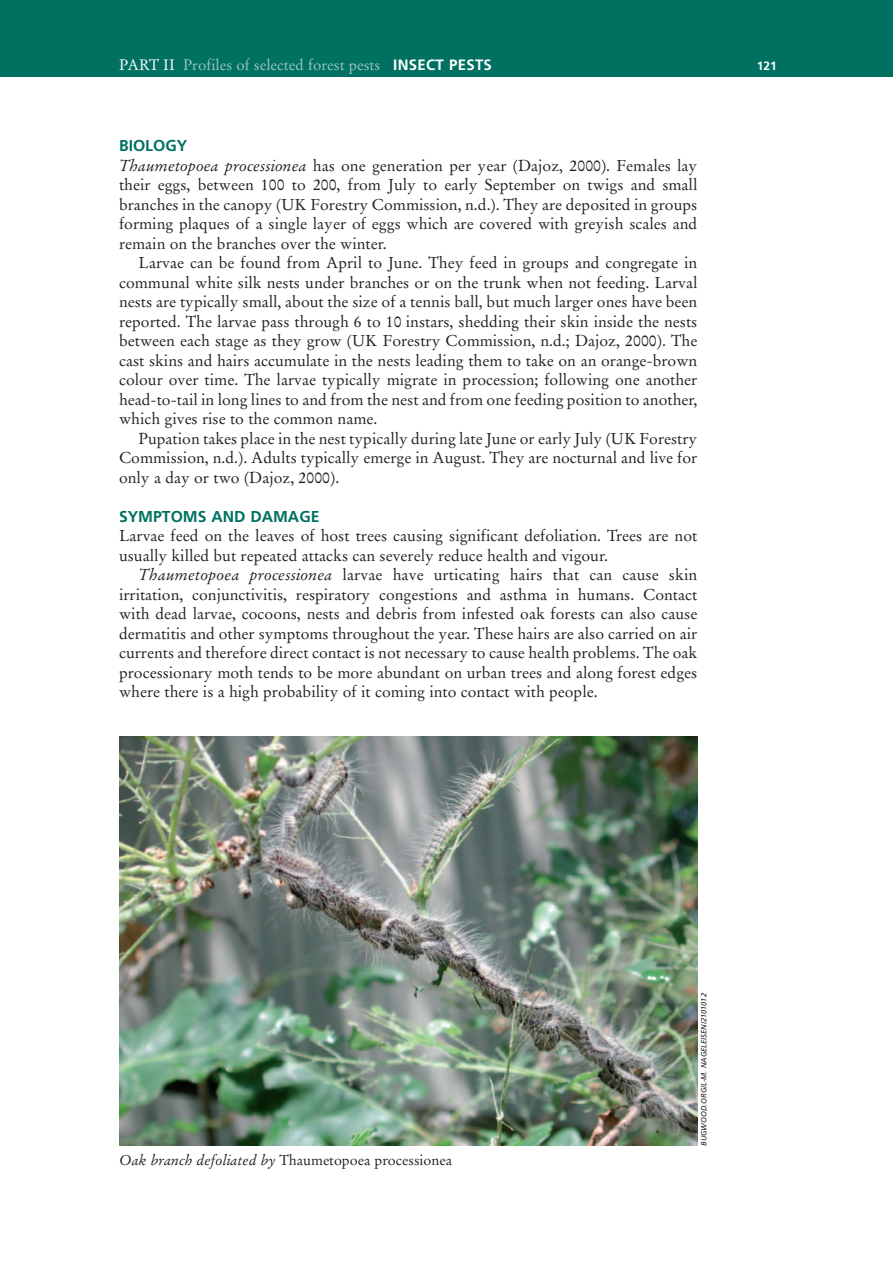
<style>
.page{position:relative;width:893px;height:1263px;background:#fff}
.page>*{position:absolute;margin:0;border:0;box-sizing:border-box;transform-origin:0 0}
.t1{font:15.75px/19.5px "Stempel Garamond LT Std";color:#231f20;text-align:justify}
.t2{font:700 15.75px "Frutiger LT Std";color:#007161}
.t3{font:15px "Stempel Garamond LT Std";color:#9dc6c2}
.t4{font:14.25px "Stempel Garamond LT Std";color:#231f20}
.t5{font:700 12px "Frutiger LT Std";color:#fff}
.t6{font:italic 7.5px "Frutiger LT Std";color:#231f20}
.s1{color:#fff}
.s2{font-family:"Frutiger LT Std";font-weight:700;color:#fff}
.s3{font-style:italic}
</style>
<div class="page">
<div style="left:0;top:0;width:893px;height:77px;background:#007161"></div>
<img style="left:120px;top:736px;width:578px;height:410px">
<p class="t3" style="left:119px;top:58px;width:374px"><span class="s1">PART II</span> Profiles of selected forest pests <span class="s2">INSECT PESTS</span></p>
<p class="t5" style="left:757px;top:61px;width:22px">121</p>
<p class="t2" style="left:119px;top:140px;width:70px">BIOLOGY</p>
<p class="t1" style="left:119px;top:157px;width:580px"><span class="s3">Thaumetopoea processionea</span> has one generation per year (Dajoz, 2000). Females lay their eggs, between 100 to 200, from July to early September on twigs and small branches in the canopy (UK Forestry Commission, n.d.). They are deposited in groups forming plaques of a single layer of eggs which are covered with greyish scales and remain on the branches over the winter.</p>
<p class="t1" style="left:119px;top:255px;width:580px;text-indent:19px">Larvae can be found from April to June. They feed in groups and congregate in communal white silk nests under branches or on the trunk when not feeding. Larval nests are typically small, about the size of a tennis ball, but much larger ones have been reported. The larvae pass through 6 to 10 instars, shedding their skin inside the nests between each stage as they grow (UK Forestry Commission, n.d.; Dajoz, 2000). The cast skins and hairs accumulate in the nests leading them to take on an orange-brown colour over time. The larvae typically migrate in procession; following one another head-to-tail in long lines to and from the nest and from one feeding position to another, which gives rise to the common name.</p>
<p class="t1" style="left:119px;top:430px;width:580px;text-indent:19px">Pupation takes place in the nest typically during late June or early July (UK Forestry Commission, n.d.). Adults typically emerge in August. They are nocturnal and live for only a day or two (Dajoz, 2000).</p>
<p class="t2" style="left:119px;top:510px;width:202px">SYMPTOMS AND DAMAGE</p>
<p class="t1" style="left:119px;top:528px;width:580px">Larvae feed on the leaves of host trees causing significant defoliation. Trees are not usually killed but repeated attacks can severely reduce health and vigour.</p>
<p class="t1" style="left:119px;top:567px;width:580px;text-indent:19px"><span class="s3">Thaumetopoea processionea</span> larvae have urticating hairs that can cause skin irritation, conjunctivitis, respiratory congestions and asthma in humans. Contact with dead larvae, cocoons, nests and debris from infested oak forests can also cause dermatitis and other symptoms throughout the year. These hairs are also carried on air currents and therefore direct contact is not necessary to cause health problems. The oak processionary moth tends to be more abundant on urban trees and along forest edges where there is a high probability of it coming into contact with people.</p>
<p class="t4" style="left:119px;top:1154px;width:334px"><span class="s3">Oak branch defoliated by</span> Thaumetopoea processionea</p>
<p class="t6" style="left:701px;top:1146px;width:154px;rotate:-90deg">BUGWOOD.ORG/L-M. NAGELEISEN/2101012</p>
</div>
